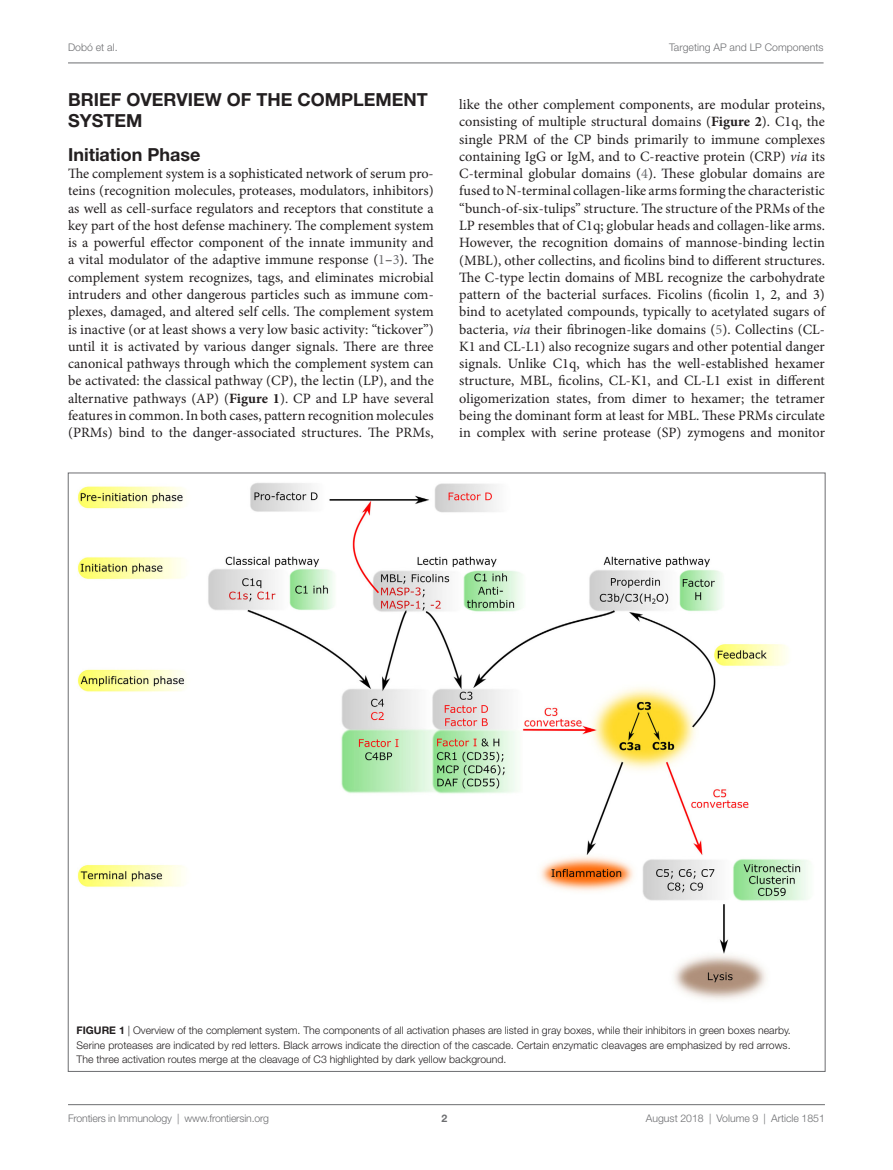
<style>
.page{position:relative;width:893px;height:1170px;background:#fff}
.page>*{position:absolute;margin:0;border:0;box-sizing:border-box;transform-origin:0 0}
.t1{font:700 18px/33.8px "Helvetica Neue LT Std";color:#231f20}
.t2{font:14.25px/17.2px "Minion Pro";letter-spacing:.005em;color:#231f20;text-align:justify}
.t3{font:300 10.5px/14.2px "Helvetica Neue LT Std";color:#231f20;text-align:justify}
.t4{font:300 10.5px "Helvetica Neue LT Std";color:#6c6d70}
.t5{font:700 10.5px "Helvetica Neue LT Std";color:#6c6d70}
.s1{color:#6c6d70}
.s2{font-weight:700}
.s3{font-style:italic}
</style>
<div class="page">
<img style="left:78px;top:483px;width:732px;height:517px">
<hr style="left:68px;top:63px;width:756px;height:1px;background:#6c6d70">
<hr style="left:68px;top:1104px;width:757px;height:1px;background:#6c6d70">
<p class="t4" style="left:68px;top:41px;width:51px">Dobó et al.</p>
<p class="t4" style="left:669px;top:41px;width:156px">Targeting AP and LP Components</p>
<p class="t1" style="left:68px;top:82px;width:121px">BRIEF OVERVIEW</p>
<p class="t1" style="left:227px;top:82px;width:203px">OF THE COMPLEMENT</p>
<p class="t1" style="left:68px;top:103px;width:134px">SYSTEM<br>Initiation Phase</p>
<p class="t2" style="left:68px;top:165px;width:367px">The complement system is a sophisticated network of serum pro&shy;teins (recognition molecules, proteases, modulators, inhibitors) as well as cell-surface regulators and receptors that constitute a key part of the host defense machinery. The complement system is a powerful effector component of the innate immunity and a vital modulator of the adaptive immune response (<span class="s1">1</span>–<span class="s1">3</span>). The complement system recognizes, tags, and eliminates microbial intruders and other dangerous particles such as immune com&shy;plexes, damaged, and altered self cells. The complement system is inactive (or at least shows a very low basic activity: “tickover”) until it is activated by various danger signals. There are three canonical pathways through which the complement system can be activated: the classical pathway (CP), the lectin (LP), and the alternative pathways (AP) (<span class="s2">Figure 1</span>). CP and LP have several features in common. In both cases, pattern recognition molecules (PRMs) bind to the danger-associated structures. The PRMs,</p>
<p class="t2" style="left:459px;top:96px;width:367px">like the other complement components, are modular proteins, consisting of multiple structural domains (<span class="s2">Figure 2</span>). C1q, the single PRM of the CP binds primarily to immune complexes containing IgG or IgM, and to C-reactive protein (CRP) <span class="s3">via</span> its C-terminal globular domains (<span class="s1">4</span>). These globular domains are fused to N-terminal collagen-like arms forming the characteristic “bunch-of-six-tulips” structure. The structure of the PRMs of the LP resembles that of C1q; globular heads and collagen-like arms.<br>However, the recognition domains of mannose-binding lectin (MBL), other collectins, and ficolins bind to different structures.<br>The C-type lectin domains of MBL recognize the carbohydrate pattern of the bacterial surfaces. Ficolins (ficolin 1, 2, and 3) bind to acetylated compounds, typically to acetylated sugars of bacteria, <span class="s3">via</span> their fibrinogen-like domains (<span class="s1">5</span>). Collectins (CL-K1 and CL-L1) also recognize sugars and other potential danger signals. Unlike C1q, which has the well-established hexamer structure, MBL, ficolins, CL-K1, and CL-L1 exist in different oligomerization states, from dimer to hexamer; the tetramer being the dominant form at least for MBL. These PRMs circulate in complex with serine protease (SP) zymogens and monitor</p>
<p class="t3" style="left:77px;top:1023px;width:716px"><span class="s2">FIGURE 1</span> | Overview of the complement system. The components of all activation phases are listed in gray boxes, while their inhibitors in green boxes nearby.<br>Serine proteases are indicated by red letters. Black arrows indicate the direction of the cascade. Certain enzymatic cleavages are emphasized by red arrows.<br>The three activation routes merge at the cleavage of C3 highlighted by dark yellow background.</p>
<p class="t4" style="left:68px;top:1111px;width:203px">Frontiers in Immunology | www.frontiersin.org</p>
<p class="t4" style="left:646px;top:1111px;width:181px">August 2018 | Volume 9 | Article 1851</p>
<p class="t5" style="left:441px;top:1111px;width:7px">2</p>
</div>
